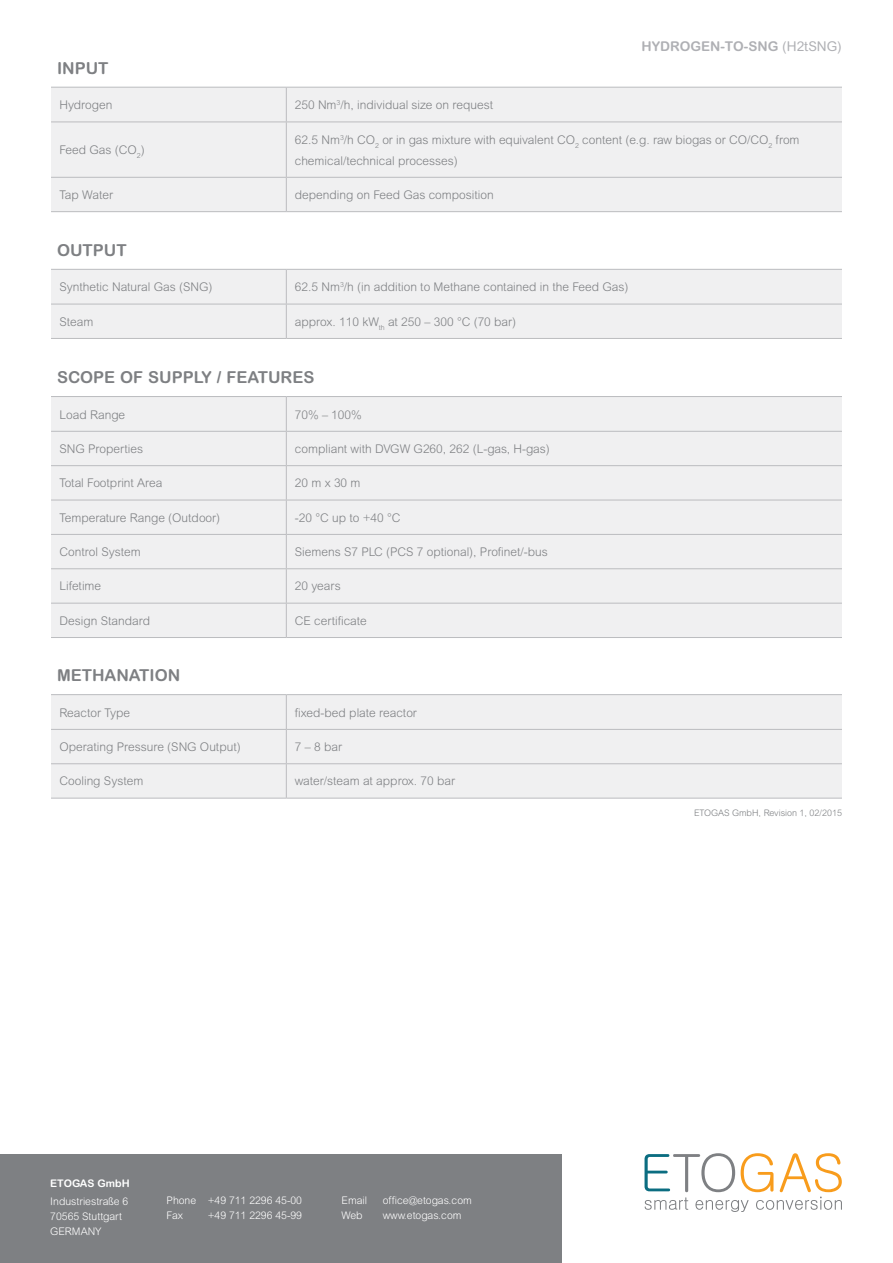
<style>
.page{position:relative;width:893px;height:1263px;background:#fff}
.page>*{position:absolute;margin:0;border:0;box-sizing:border-box;transform-origin:0 0}
.t1{font:700 16.5px "Arial Rounded MT Std";color:#7e8083}
.t2{font:700 13.5px "Arial Rounded MT Std";color:#afb0b4}
.t3{font:300 12px/21px "Arial Rounded MT Std";color:#7e8083}
.t4{font:300 10.5px/15px "Arial Rounded MT Std";color:#fff}
.t5{font:700 10.5px "Arial Rounded MT Std";color:#fff}
.t6{font:300 9px "Arial Rounded MT Std";color:#7e8083}
.s1{font-weight:400}
</style>
<div class="page">
<div style="left:0;top:1154px;width:561px;height:109px;background:#7e8083"></div>
<div style="left:51px;top:88px;width:791px;height:123px;background:#f0f0f1"></div>
<hr style="left:51px;top:87px;width:235px;height:1px;background:#bbbcbf">
<hr style="left:286px;top:87px;width:556px;height:1px;background:#bbbcbf">
<hr style="left:51px;top:177px;width:235px;height:1px;background:#bbbcbf">
<hr style="left:286px;top:177px;width:556px;height:1px;background:#bbbcbf">
<hr style="left:51px;top:211px;width:235px;height:1px;background:#bbbcbf">
<hr style="left:286px;top:211px;width:556px;height:1px;background:#bbbcbf">
<hr style="left:51px;top:122px;width:235px;height:1px;background:#bbbcbf">
<hr style="left:286px;top:122px;width:556px;height:1px;background:#bbbcbf">
<hr style="left:286px;top:88px;width:1px;height:34px;background:#bbbcbf">
<hr style="left:286px;top:122px;width:1px;height:55px;background:#bbbcbf">
<hr style="left:286px;top:178px;width:1px;height:33px;background:#bbbcbf">
<div style="left:51px;top:270px;width:791px;height:68px;background:#f0f0f1"></div>
<hr style="left:51px;top:269px;width:235px;height:1px;background:#bbbcbf">
<hr style="left:286px;top:269px;width:556px;height:1px;background:#bbbcbf">
<hr style="left:51px;top:338px;width:235px;height:1px;background:#bbbcbf">
<hr style="left:286px;top:338px;width:556px;height:1px;background:#bbbcbf">
<hr style="left:51px;top:304px;width:235px;height:1px;background:#bbbcbf">
<hr style="left:286px;top:304px;width:556px;height:1px;background:#bbbcbf">
<hr style="left:286px;top:270px;width:1px;height:34px;background:#bbbcbf">
<hr style="left:286px;top:304px;width:1px;height:34px;background:#bbbcbf">
<div style="left:51px;top:397px;width:791px;height:240px;background:#f0f0f1"></div>
<hr style="left:51px;top:396px;width:235px;height:1px;background:#bbbcbf">
<hr style="left:286px;top:396px;width:556px;height:1px;background:#bbbcbf">
<hr style="left:51px;top:431px;width:235px;height:1px;background:#bbbcbf">
<hr style="left:286px;top:431px;width:556px;height:1px;background:#bbbcbf">
<hr style="left:51px;top:465px;width:235px;height:1px;background:#bbbcbf">
<hr style="left:286px;top:465px;width:556px;height:1px;background:#bbbcbf">
<hr style="left:51px;top:500px;width:235px;height:1px;background:#bbbcbf">
<hr style="left:286px;top:500px;width:556px;height:1px;background:#bbbcbf">
<hr style="left:51px;top:534px;width:235px;height:1px;background:#bbbcbf">
<hr style="left:286px;top:534px;width:556px;height:1px;background:#bbbcbf">
<hr style="left:51px;top:568px;width:235px;height:1px;background:#bbbcbf">
<hr style="left:286px;top:568px;width:556px;height:1px;background:#bbbcbf">
<hr style="left:51px;top:603px;width:235px;height:1px;background:#bbbcbf">
<hr style="left:286px;top:603px;width:556px;height:1px;background:#bbbcbf">
<hr style="left:51px;top:637px;width:235px;height:1px;background:#bbbcbf">
<hr style="left:286px;top:637px;width:556px;height:1px;background:#bbbcbf">
<hr style="left:286px;top:397px;width:1px;height:34px;background:#bbbcbf">
<hr style="left:286px;top:432px;width:1px;height:33px;background:#bbbcbf">
<hr style="left:286px;top:466px;width:1px;height:34px;background:#bbbcbf">
<hr style="left:286px;top:500px;width:1px;height:34px;background:#bbbcbf">
<hr style="left:286px;top:535px;width:1px;height:33px;background:#bbbcbf">
<hr style="left:286px;top:569px;width:1px;height:34px;background:#bbbcbf">
<hr style="left:286px;top:603px;width:1px;height:34px;background:#bbbcbf">
<div style="left:51px;top:695px;width:791px;height:103px;background:#f0f0f1"></div>
<hr style="left:51px;top:694px;width:235px;height:1px;background:#bbbcbf">
<hr style="left:286px;top:694px;width:556px;height:1px;background:#bbbcbf">
<hr style="left:51px;top:763px;width:235px;height:1px;background:#bbbcbf">
<hr style="left:286px;top:763px;width:556px;height:1px;background:#bbbcbf">
<hr style="left:51px;top:798px;width:235px;height:1px;background:#bbbcbf">
<hr style="left:286px;top:798px;width:556px;height:1px;background:#bbbcbf">
<hr style="left:51px;top:729px;width:235px;height:1px;background:#bbbcbf">
<hr style="left:286px;top:729px;width:556px;height:1px;background:#bbbcbf">
<hr style="left:286px;top:695px;width:1px;height:34px;background:#bbbcbf">
<hr style="left:286px;top:730px;width:1px;height:33px;background:#bbbcbf">
<hr style="left:286px;top:764px;width:1px;height:34px;background:#bbbcbf">
<svg style="left:644px;top:1153px;width:198px;height:59px"></svg>
<p class="t2" style="left:641px;top:39px;width:202px">HYDROGEN-TO-SNG <span class="s1">(H2tSNG)</span></p>
<h1 class="t1" style="left:57px;top:58px;width:53px">INPUT</h1>
<p class="t3" style="left:60px;top:94px;width:54px">Hydrogen</p>
<p class="t3" style="left:295px;top:94px;width:200px">250 Nm<sup>3</sup>/h, individual size on request</p>
<p class="t3" style="left:60px;top:139px;width:87px">Feed Gas (CO<sub>2</sub>)</p>
<p class="t3" style="left:295px;top:129px;width:506px">62.5 Nm<sup>3</sup>/h CO<sub>2</sub> or in gas mixture with equivalent CO<sub>2</sub> content (e.g. raw biogas or CO/CO<sub>2</sub> from chemical/technical processes)</p>
<p class="t3" style="left:60px;top:184px;width:55px">Tap Water</p>
<p class="t3" style="left:295px;top:184px;width:200px">depending on Feed Gas composition</p>
<h1 class="t1" style="left:57px;top:240px;width:71px">OUTPUT</h1>
<p class="t3" style="left:60px;top:276px;width:154px">Synthetic Natural Gas (SNG)</p>
<p class="t3" style="left:295px;top:276px;width:335px">62.5 Nm<sup>3</sup>/h (in addition to Methane contained in the Feed Gas)</p>
<p class="t3" style="left:60px;top:311px;width:35px">Steam</p>
<p class="t3" style="left:295px;top:311px;width:223px">approx. 110 kW<sub>th</sub> at 250 – 300 °C (70 bar)</p>
<h1 class="t1" style="left:57px;top:368px;width:259px">SCOPE OF SUPPLY / FEATURES</h1>
<p class="t3" style="left:60px;top:404px;width:67px">Load Range</p>
<p class="t3" style="left:295px;top:404px;width:68px">70% – 100%</p>
<p class="t3" style="left:60px;top:438px;width:85px">SNG Properties</p>
<p class="t3" style="left:295px;top:438px;width:256px">compliant with DVGW G260, 262 (L-gas, H-gas)</p>
<p class="t3" style="left:60px;top:472px;width:104px">Total Footprint Area</p>
<p class="t3" style="left:295px;top:472px;width:67px">20 m x 30 m</p>
<p class="t3" style="left:60px;top:507px;width:162px">Temperature Range (Outdoor)</p>
<p class="t3" style="left:295px;top:507px;width:107px">-20 °C up to +40 °C</p>
<p class="t3" style="left:60px;top:541px;width:83px">Control System</p>
<p class="t3" style="left:295px;top:541px;width:255px">Siemens S7 PLC (PCS 7 optional), Profinet/-bus</p>
<p class="t3" style="left:60px;top:576px;width:43px">Lifetime</p>
<p class="t3" style="left:295px;top:576px;width:47px">20 years</p>
<p class="t3" style="left:60px;top:610px;width:92px">Design Standard</p>
<p class="t3" style="left:295px;top:610px;width:73px">CE certificate</p>
<h1 class="t1" style="left:57px;top:666px;width:125px">METHANATION</h1>
<p class="t3" style="left:60px;top:702px;width:72px">Reactor Type</p>
<p class="t3" style="left:295px;top:702px;width:124px">fixed-bed plate reactor</p>
<p class="t3" style="left:60px;top:736px;width:183px">Operating Pressure (SNG Output)</p>
<p class="t3" style="left:295px;top:736px;width:49px">7 – 8 bar</p>
<p class="t3" style="left:60px;top:770px;width:85px">Cooling System</p>
<p class="t3" style="left:295px;top:770px;width:162px">water/steam at approx. 70 bar</p>
<p class="t5" style="left:50px;top:1177px;width:81px">ETOGAS GmbH</p>
<p class="t4" style="left:50px;top:1194px;width:80px">Industriestraße 6<br>70565 Stuttgart<br>GERMANY</p>
<p class="t4" style="left:167px;top:1192px;width:31px">Phone<br>Fax</p>
<p class="t4" style="left:208px;top:1192px;width:96px">+49 711 2296 45-00 +49 711 2296 45-99</p>
<p class="t4" style="left:342px;top:1192px;width:27px">Email<br>Web</p>
<p class="t4" style="left:383px;top:1192px;width:91px">office@etogas.com www.etogas.com</p>
<p class="t6" style="left:694px;top:807px;width:149px">ETOGAS GmbH, Revision 1, 02/2015</p>
</div>
